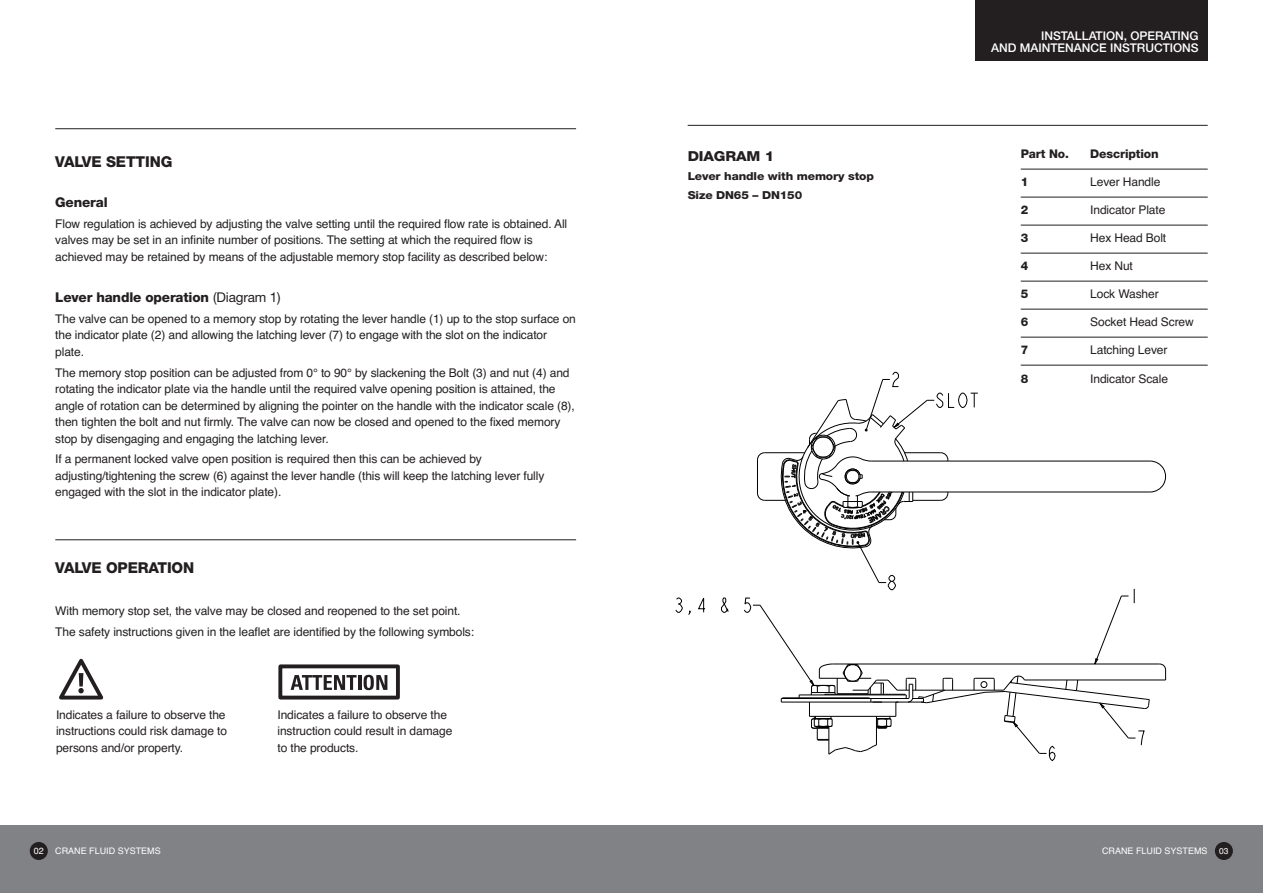
<style>
.page{position:relative;width:1263px;height:893px;background:#fff}
.page>*{position:absolute;margin:0;border:0;box-sizing:border-box;transform-origin:0 0}
.t1{font:800 15px "Helvetica Neue";letter-spacing:-.01em;color:#231f20}
.t2{font:800 13.8px "Helvetica Neue";letter-spacing:-.01em;color:#231f20;scale:1.09 1}
.t3{font:800 13.5px "Helvetica Neue";letter-spacing:-.01em;color:#231f20}
.t4{font:12px/16.5px "Helvetica";letter-spacing:-.01em;color:#231f20}
.t5{font:500 12px/12.5px "Helvetica Neue";color:#fff;text-align:right}
.t6{font:800 12px "Helvetica Neue";letter-spacing:-.01em;color:#231f20}
.t7{font:800 11.1px/18.9px "Helvetica Neue";letter-spacing:-.01em;color:#231f20;scale:1.09 1}
.t8{font:9px "Helvetica";color:#fff}
.t9{font:8.55px "Helvetica";color:#fff}
.s1{font-weight:400}
</style>
<div class="page">
<div style="left:0;top:825px;width:1263px;height:68px;background:#808285"></div>
<div style="left:30px;top:842px;width:18px;height:18px;background:#231f20;border-radius:50%"></div>
<div style="left:1215px;top:842px;width:18px;height:18px;background:#231f20;border-radius:50%"></div>
<hr style="left:55px;top:128px;width:521px;height:1px;background:#231f20">
<hr style="left:55px;top:539px;width:521px;height:1px;background:#231f20">
<hr style="left:688px;top:125px;width:520px;height:1px;background:#231f20">
<div style="left:975px;top:0;width:233px;height:61px;background:#231f20"></div>
<svg style="left:676px;top:598px;width:6px;height:14px"></svg>
<svg style="left:699px;top:598px;width:6px;height:14px"></svg>
<svg style="left:721px;top:598px;width:8px;height:14px"></svg>
<svg style="left:744px;top:372px;width:422px;height:389px"></svg>
<hr style="left:1021px;top:169px;width:187px;height:1px;background:#231f20">
<hr style="left:1021px;top:197px;width:187px;height:1px;background:#231f20">
<hr style="left:1021px;top:225px;width:187px;height:1px;background:#231f20">
<hr style="left:1021px;top:253px;width:187px;height:1px;background:#231f20">
<hr style="left:1021px;top:281px;width:187px;height:1px;background:#231f20">
<hr style="left:1021px;top:309px;width:187px;height:1px;background:#231f20">
<hr style="left:1021px;top:337px;width:187px;height:1px;background:#231f20">
<hr style="left:1021px;top:365px;width:187px;height:1px;background:#231f20">
<svg style="left:59px;top:659px;width:45px;height:40px"></svg>
<div style="left:278px;top:664px;width:122px;height:35px;border:4px solid #231f20"></div>
<svg style="left:291px;top:675px;width:66px;height:15px"></svg>
<hr style="left:358px;top:675px;width:3px;height:15px;background:#231f20">
<svg style="left:364px;top:675px;width:23px;height:15px"></svg>
<p class="t1" style="left:55px;top:156px;width:119px">VALVE SETTING</p>
<p class="t3" style="left:55px;top:197px;width:54px">General</p>
<p class="t4" style="left:55px;top:215px;width:513px">Flow regulation is achieved by adjusting the valve setting until the required flow rate is obtained. All valves may be set in an infinite number of positions. The setting at which the required flow is achieved may be retained by means of the adjustable memory stop facility as described below:</p>
<p class="t3" style="left:55px;top:293px;width:227px">Lever handle operation <span class="s1">(Diagram 1)</span></p>
<p class="t4" style="left:55px;top:311px;width:522px">The valve can be opened to a memory stop by rotating the lever handle (1) up to the stop surface on the indicator plate (2) and allowing the latching lever (7) to engage with the slot on the indicator plate.</p>
<p class="t4" style="left:55px;top:364px;width:521px">The memory stop position can be adjusted from 0° to 90° by slackening the Bolt (3) and nut (4) and rotating the indicator plate via the handle until the required valve opening position is attained, the angle of rotation can be determined by aligning the pointer on the handle with the indicator scale (8), then tighten the bolt and nut firmly. The valve can now be closed and opened to the fixed memory stop by disengaging and engaging the latching lever.</p>
<p class="t4" style="left:55px;top:451px;width:491px">If a permanent locked valve open position is required then this can be achieved by adjusting/tightening the screw (6) against the lever handle (this will keep the latching lever fully engaged with the slot in the indicator plate).</p>
<p class="t1" style="left:55px;top:563px;width:140px">VALVE OPERATION</p>
<p class="t4" style="left:55px;top:600px;width:420px;line-height:20.7px">With memory stop set, the valve may be closed and reopened to the set point.<br>The safety instructions given in the leaflet are identified by the following symbols:</p>
<p class="t4" style="left:56px;top:706px;width:172px;text-align:justify">Indicates a failure to observe the instructions could risk damage to persons and/or property.</p>
<p class="t4" style="left:277px;top:706px;width:176px">Indicates a failure to observe the instruction could result in damage to the products.</p>
<p class="t2" style="left:688px;top:151px;width:81px">DIAGRAM 1</p>
<p class="t7" style="left:688px;top:167px;width:172px">Lever handle with memory stop<br>Size DN65 – DN150</p>
<p class="t5" style="left:991px;top:30px;width:209px">INSTALLATION, OPERATING<br>AND MAINTENANCE INSTRUCTIONS</p>
<p class="t6" style="left:1021px;top:150px;width:50px">Part No.</p>
<p class="t6" style="left:1090px;top:150px;width:70px">Description</p>
<p class="t6" style="left:1021px;top:178px;width:9px">1</p>
<p class="t4" style="left:1090px;top:174px;width:72px">Lever Handle</p>
<p class="t6" style="left:1021px;top:206px;width:9px">2</p>
<p class="t4" style="left:1090px;top:202px;width:77px">Indicator Plate</p>
<p class="t6" style="left:1021px;top:234px;width:9px">3</p>
<p class="t4" style="left:1090px;top:230px;width:77px">Hex Head Bolt</p>
<p class="t6" style="left:1021px;top:262px;width:9px">4</p>
<p class="t4" style="left:1090px;top:258px;width:44px">Hex Nut</p>
<p class="t6" style="left:1021px;top:290px;width:9px">5</p>
<p class="t4" style="left:1090px;top:286px;width:70px">Lock Washer</p>
<p class="t6" style="left:1021px;top:318px;width:9px">6</p>
<p class="t4" style="left:1090px;top:314px;width:105px">Socket Head Screw</p>
<p class="t6" style="left:1021px;top:346px;width:9px">7</p>
<p class="t4" style="left:1090px;top:342px;width:79px">Latching Lever</p>
<p class="t6" style="left:1021px;top:374px;width:9px">8</p>
<p class="t4" style="left:1090px;top:370px;width:79px">Indicator Scale</p>
<p class="t8" style="left:34px;top:846px;width:12px">02</p>
<p class="t8" style="left:55px;top:846px;width:107px">CRANE FLUID SYSTEMS</p>
<p class="t8" style="left:1102px;top:846px;width:107px">CRANE FLUID SYSTEMS</p>
<p class="t9" style="left:1219px;top:846px;width:11px">03</p>
</div>
